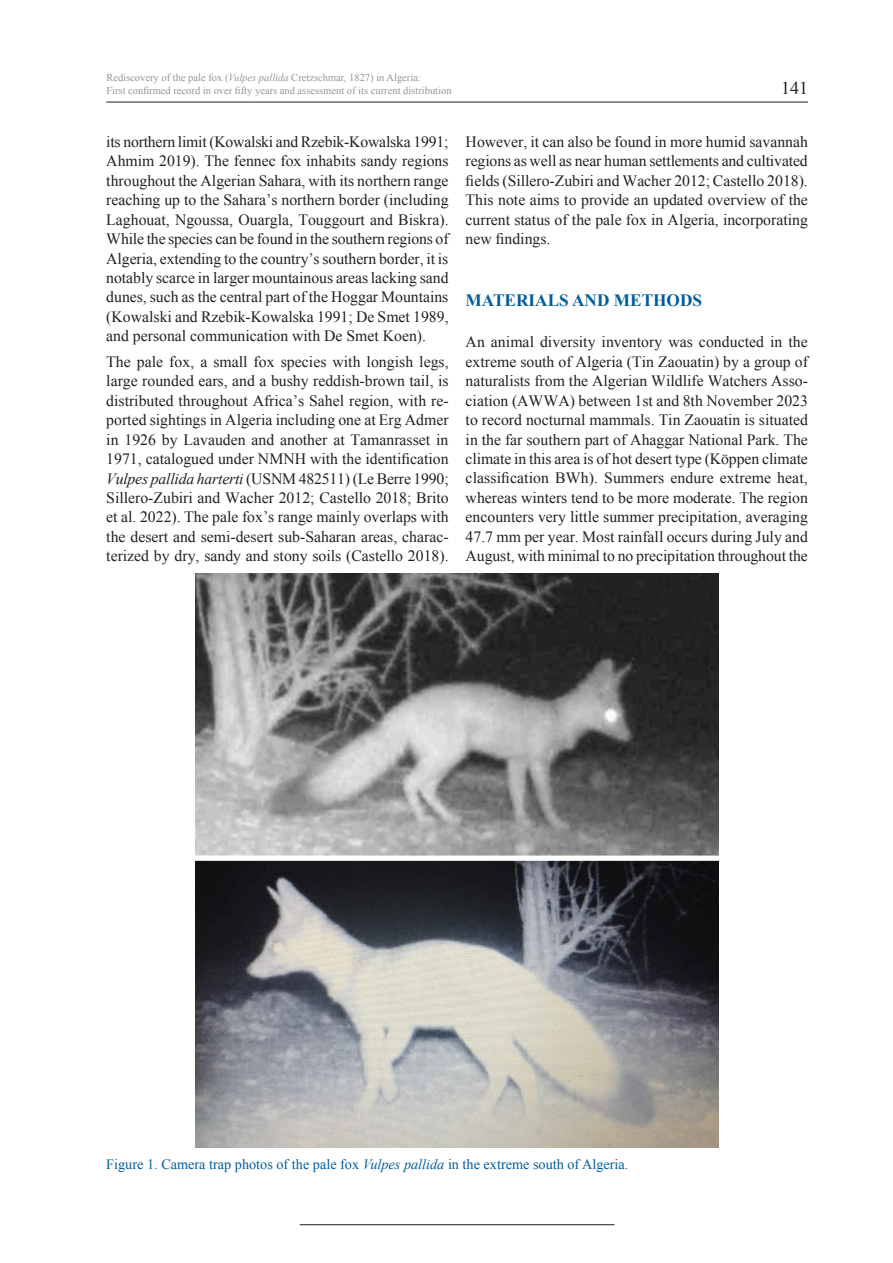
<style>
.page{position:relative;width:893px;height:1263px;background:#fff}
.page>*{position:absolute;margin:0;border:0;box-sizing:border-box;transform-origin:0 0}
.t1{font:18px "Times New Roman";color:#231f20}
.t2{font:700 17.25px "Times New Roman";color:#005d9c}
.t3{font:15.75px/19.4px "Times New Roman";color:#231f20;text-align:justify}
.t4{font:14.25px "Times New Roman";color:#005d9c}
.t5{font:10.5px/12.6px "Times New Roman";color:#939598}
.s1{font-style:italic}
</style>
<div class="page">
<hr style="left:106px;top:102px;width:702px;height:1px;background:#231f20">
<hr style="left:300px;top:1224px;width:314px;height:1px;background:#231f20">
<img style="left:196px;top:573px;width:522px;height:575px">
<p class="t5" style="left:106px;top:71px;width:347px">Rediscovery of the pale fox (<span class="s1">Vulpes pallida</span> Cretzschmar, 1827) in Algeria:<br>First confirmed record in over fifty years and assessment of its current distribution</p>
<p class="t1" style="left:781px;top:75px;width:28px">141</p>
<p class="t3" style="left:106px;top:132px;width:344px">its northern limit (Kowalski and Rzebik-Kowalska 1991; Ahmim 2019). The fennec fox inhabits sandy regions throughout the Algerian Sahara, with its northern range reaching up to the Sahara’s northern border (including Laghouat, Ngoussa, Ouargla, Touggourt and Biskra).<br>While the species can be found in the southern regions of Algeria, extending to the country’s southern border, it is notably scarce in larger mountainous areas lacking sand dunes, such as the central part of the Hoggar Mountains (Kowalski and Rzebik-Kowalska 1991; De Smet 1989, and personal communication with De Smet Koen).</p>
<p class="t3" style="left:106px;top:352px;width:344px">The pale fox, a small fox species with longish legs, large rounded ears, and a bushy reddish-brown tail, is distributed throughout Africa’s Sahel region, with re&shy;ported sightings in Algeria including one at Erg Admer in 1926 by Lavauden and another at Tamanrasset in 1971, catalogued under NMNH with the identification <span class="s1">Vulpes pallida harterti</span> (USNM 482511) (Le Berre 1990; Sillero-Zubiri and Wacher 2012; Castello 2018; Brito et al. 2022). The pale fox’s range mainly overlaps with the desert and semi-desert sub-Saharan areas, charac&shy;terized by dry, sandy and stony soils (Castello 2018).</p>
<p class="t3" style="left:466px;top:132px;width:344px">However, it can also be found in more humid savannah regions as well as near human settlements and cultivated fields (Sillero-Zubiri and Wacher 2012; Castello 2018).<br>This note aims to provide an updated overview of the current status of the pale fox in Algeria, incorporating new findings.</p>
<p class="t2" style="left:466px;top:289px;width:238px">MATERIALS AND METHODS</p>
<p class="t3" style="left:466px;top:332px;width:344px">An animal diversity inventory was conducted in the extreme south of Algeria (Tin Zaouatin) by a group of naturalists from the Algerian Wildlife Watchers Asso&shy;ciation (AWWA) between 1st and 8th November 2023 to record nocturnal mammals. Tin Zaouatin is situated in the far southern part of Ahaggar National Park. The climate in this area is of hot desert type (Köppen climate classification BWh). Summers endure extreme heat, whereas winters tend to be more moderate. The region encounters very little summer precipitation, averaging 47.7 mm per year. Most rainfall occurs during July and August, with minimal to no precipitation throughout the</p>
<p class="t4" style="left:106px;top:1154px;width:524px">Figure 1. Camera trap photos of the pale fox <span class="s1">Vulpes pallida</span> in the extreme south of Algeria.</p>
</div>
